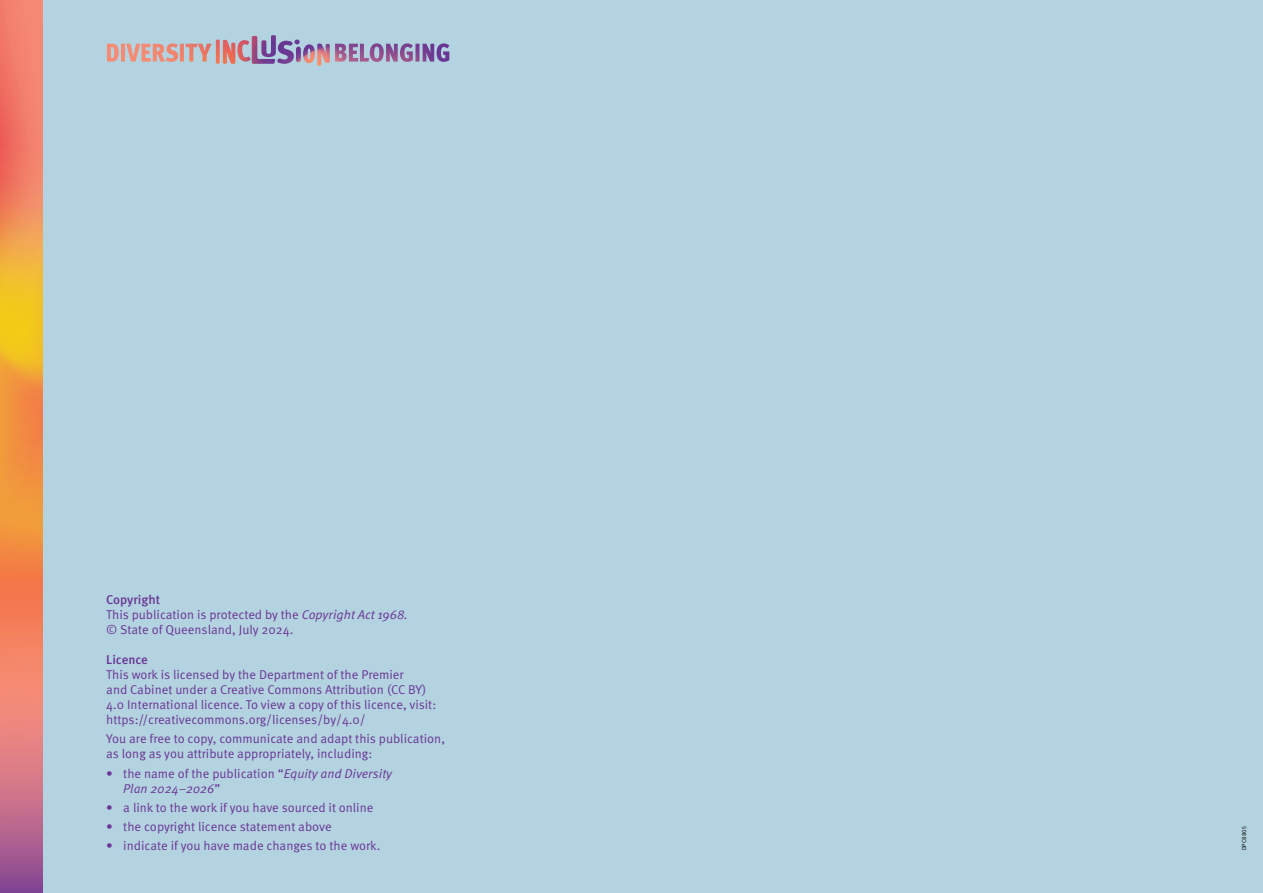
<style>
.page{position:relative;width:1263px;height:893px;background:#b3d3e0}
.page>*{position:absolute;margin:0;border:0;box-sizing:border-box;transform-origin:0 0}
.notes{font:12.75px/15px "Meta Pro Norm";color:#693494}
.notes-2{font:12.75px/15px "Meta Pro Norm Ita";color:#693494}
.notes-3{font:500 12.75px "Meta Pro";color:#693494}
.t1{font:6px "Meta Pro Norm";letter-spacing:.005em;color:#000}
.s1{font-family:"Meta Pro Norm Ita"}
.s2{font-family:"Meta Pro Norm"}
</style>
<div class="page">
<svg style="left:0;top:0;width:43px;height:893px;background:#e8895b"></svg>
<svg style="left:216px;top:35px;width:233px;height:29px"></svg>
<p class="notes-3" style="left:106px;top:590px;width:55px">Copyright</p>
<p class="notes" style="left:106px;top:606px;width:303px">This publication is protected by the <span class="s1">Copyright Act 1968.</span></p>
<p class="notes" style="left:106px;top:621px;width:189px">© State of Queensland, July 2024.</p>
<p class="notes-3" style="left:106px;top:650px;width:43px">Licence</p>
<p class="notes" style="left:106px;top:666px;width:331px">This work is licensed by the Department of the Premier<br>and Cabinet under a Creative Commons Attribution (CC BY)<br>4.0 International licence. To view a copy of this licence, visit: https://creativecommons.org/licenses/by/4.0/</p>
<p class="notes" style="left:106px;top:731px;width:340px">You are free to copy, communicate and adapt this publication, as long as you attribute appropriately, including:</p>
<p class="notes-2" style="left:123px;top:765px;width:270px;text-indent:-17px"><span class="s2">• the name of the publication “</span>Equity and Diversity<br>Plan 2024–2026<span class="s2">”</span></p>
<p class="notes" style="left:106px;top:799px;width:269px">• a link to the work if you have sourced it online</p>
<p class="notes" style="left:106px;top:818px;width:227px">• the copyright licence statement above</p>
<p class="notes" style="left:106px;top:838px;width:276px">• indicate if you have made changes to the work.</p>
<p class="t1" style="left:1239px;top:850px;width:26px;rotate:-90deg">DPC8805</p>
</div>
